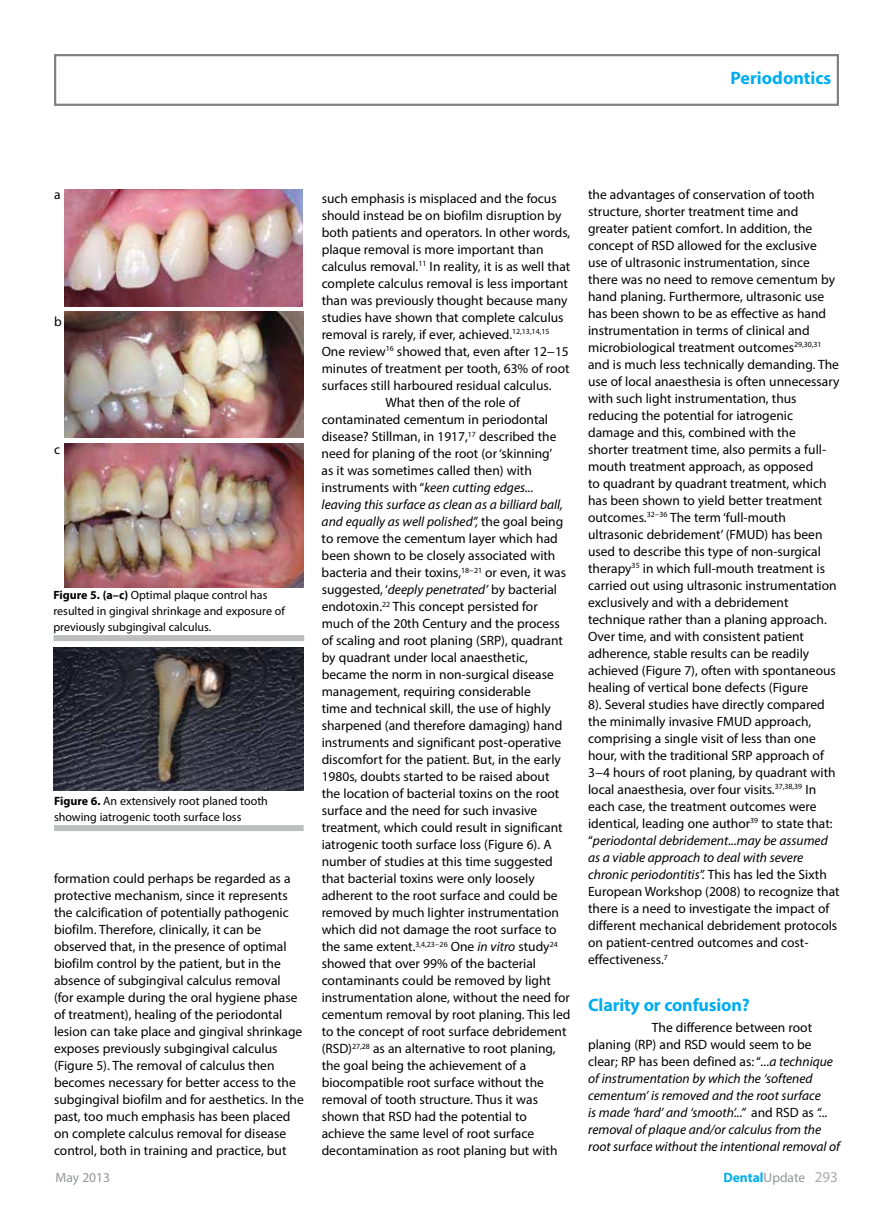
<style>
.page{position:relative;width:893px;height:1212px;background:#fff}
.page>*{position:absolute;margin:0;border:0;box-sizing:border-box;transform-origin:0 0}
.t1{font:700 18px "Myriad Pro";letter-spacing:-.01em;color:#00aeef}
.t2{font:13.5px/17px "Myriad Pro";color:#000}
.t3{font:italic 13.5px/17px "Myriad Pro";color:#000}
.t4{font:700 13.5px "Myriad Pro";color:#00aeef}
.t5{font:13.5px "Myriad Pro";color:#939598}
.t6{font:12px/15.8px "Myriad Pro";color:#000}
.s1{font-weight:700}
.s2{font-style:normal}
.s3{font-style:italic}
.s4{font-weight:400;color:#939598}
.s5{font-weight:400;font-size:15px;color:#a7a9ac}
</style>
<div class="page">
<div style="left:54px;top:54px;width:785px;height:52px;border:2px solid #808285"></div>
<img style="left:64px;top:189px;width:239px;height:118px">
<img style="left:64px;top:312px;width:239px;height:126px">
<img style="left:64px;top:443px;width:240px;height:144px">
<div style="left:53px;top:635px;width:251px;height:6px;background:#bcbec0"></div>
<img style="left:53px;top:647px;width:250px;height:144px">
<div style="left:54px;top:825px;width:250px;height:6px;background:#bcbec0"></div>
<h1 class="t1" style="left:730px;top:66px;width:102px">Periodontics</h1>
<p class="t2" style="left:54px;top:185px;width:8px">a</p>
<p class="t2" style="left:54px;top:313px;width:9px">b</p>
<p class="t2" style="left:54px;top:440px;width:8px">c</p>
<p class="t6" style="left:53px;top:587px;width:233px"><span class="s1">Figure 5. (a–c)</span> Optimal plaque control has resulted in gingival shrinkage and exposure of previously subgingival calculus.</p>
<p class="t6" style="left:54px;top:793px;width:215px"><span class="s1">Figure 6.</span> An extensively root planed tooth showing iatrogenic tooth surface loss</p>
<p class="t2" style="left:54px;top:870px;width:251px">formation could perhaps be regarded as a protective mechanism, since it represents the calcification of potentially pathogenic biofilm. Therefore, clinically, it can be observed that, in the presence of optimal biofilm control by the patient, but in the absence of subgingival calculus removal<br>(for example during the oral hygiene phase of treatment), healing of the periodontal lesion can take place and gingival shrinkage exposes previously subgingival calculus (Figure 5). The removal of calculus then becomes necessary for better access to the subgingival biofilm and for aesthetics. In the past, too much emphasis has been placed on complete calculus removal for disease control, both in training and practice, but</p>
<p class="t2" style="left:322px;top:190px;width:237px">such emphasis is misplaced and the focus</p>
<p class="t2" style="left:322px;top:207px;width:241px">should instead be on biofilm disruption by</p>
<p class="t2" style="left:322px;top:224px;width:250px">both patients and operators. In other words,</p>
<p class="t2" style="left:322px;top:241px;width:223px">plaque removal is more important than</p>
<p class="t2" style="left:322px;top:258px;width:250px">calculus removal.<sup>11</sup> In reality, it is as well that</p>
<p class="t2" style="left:322px;top:275px;width:248px">complete calculus removal is less important</p>
<p class="t2" style="left:322px;top:292px;width:247px">than was previously thought because many</p>
<p class="t2" style="left:322px;top:309px;width:243px">studies have shown that complete calculus</p>
<p class="t2" style="left:322px;top:326px;width:229px">removal is rarely, if ever, achieved.<sup>12,13,14,15</sup></p>
<p class="t2" style="left:322px;top:343px;width:249px">One review<sup>16</sup> showed that, even after 12−15</p>
<p class="t2" style="left:322px;top:360px;width:249px">minutes of treatment per tooth, 63% of root</p>
<p class="t2" style="left:322px;top:377px;width:231px">surfaces still harboured residual calculus.</p>
<p class="t2" style="left:385px;top:394px;width:136px">What then of the role of</p>
<p class="t2" style="left:322px;top:411px;width:228px">contaminated cementum in periodontal</p>
<p class="t2" style="left:322px;top:428px;width:236px">disease? Stillman, in 1917,<sup>17</sup> described the</p>
<p class="t2" style="left:322px;top:445px;width:232px">need for planing of the root (or ‘skinning’</p>
<p class="t2" style="left:322px;top:462px;width:212px">as it was sometimes called then) with</p>
<p class="t3" style="left:322px;top:479px;width:213px"><span class="s2">instruments with “</span>keen cutting edges...</p>
<p class="t3" style="left:322px;top:496px;width:243px">leaving this surface as clean as a billiard ball,</p>
<p class="t3" style="left:322px;top:513px;width:243px">and equally as well polished”, <span class="s2">the goal being</span></p>
<p class="t2" style="left:322px;top:530px;width:238px">to remove the cementum layer which had</p>
<p class="t2" style="left:322px;top:547px;width:235px">been shown to be closely associated with</p>
<p class="t2" style="left:322px;top:564px;width:246px">bacteria and their toxins,<sup>18−21</sup> or even, it was</p>
<p class="t2" style="left:322px;top:581px;width:237px">suggested, ‘<span class="s3">deeply penetrated’</span> by bacterial</p>
<p class="t2" style="left:322px;top:598px;width:218px">endotoxin.<sup>22</sup> This concept persisted for</p>
<p class="t2" style="left:322px;top:615px;width:240px">much of the 20th Century and the process</p>
<p class="t2" style="left:322px;top:632px;width:243px">of scaling and root planing (SRP), quadrant</p>
<p class="t2" style="left:322px;top:649px;width:208px">by quadrant under local anaesthetic,</p>
<p class="t2" style="left:322px;top:666px;width:234px">became the norm in non-surgical disease</p>
<p class="t2" style="left:322px;top:683px;width:211px">management, requiring considerable</p>
<p class="t2" style="left:322px;top:700px;width:231px">time and technical skill, the use of highly</p>
<p class="t2" style="left:322px;top:717px;width:242px">sharpened (and therefore damaging) hand</p>
<p class="t2" style="left:322px;top:734px;width:241px">instruments and significant post-operative</p>
<p class="t2" style="left:322px;top:751px;width:241px">discomfort for the patient. But, in the early</p>
<p class="t2" style="left:322px;top:768px;width:229px">1980s, doubts started to be raised about</p>
<p class="t2" style="left:322px;top:785px;width:239px">the location of bacterial toxins on the root</p>
<p class="t2" style="left:322px;top:802px;width:217px">surface and the need for such invasive</p>
<p class="t2" style="left:322px;top:819px;width:242px">treatment, which could result in significant</p>
<p class="t2" style="left:322px;top:836px;width:231px">iatrogenic tooth surface loss (Figure 6). A</p>
<p class="t2" style="left:322px;top:853px;width:233px">number of studies at this time suggested</p>
<p class="t2" style="left:322px;top:870px;width:215px">that bacterial toxins were only loosely</p>
<p class="t2" style="left:322px;top:887px;width:237px">adherent to the root surface and could be</p>
<p class="t2" style="left:322px;top:904px;width:239px">removed by much lighter instrumentation</p>
<p class="t2" style="left:322px;top:921px;width:236px">which did not damage the root surface to</p>
<p class="t2" style="left:322px;top:938px;width:238px">the same extent.<sup>3,4,23−26</sup> One <span class="s3">in vitro</span> study<sup>24</sup></p>
<p class="t2" style="left:322px;top:955px;width:216px">showed that over 99% of the bacterial</p>
<p class="t2" style="left:322px;top:972px;width:231px">contaminants could be removed by light</p>
<p class="t2" style="left:322px;top:989px;width:250px">instrumentation alone, without the need for</p>
<p class="t2" style="left:322px;top:1006px;width:250px">cementum removal by root planing. This led</p>
<p class="t2" style="left:322px;top:1023px;width:246px">to the concept of root surface debridement</p>
<p class="t2" style="left:322px;top:1040px;width:236px">(RSD)<sup>27,28</sup> as an alternative to root planing,</p>
<p class="t2" style="left:322px;top:1057px;width:206px">the goal being the achievement of a</p>
<p class="t2" style="left:322px;top:1074px;width:224px">biocompatible root surface without the</p>
<p class="t2" style="left:322px;top:1091px;width:218px">removal of tooth structure. Thus it was</p>
<p class="t2" style="left:322px;top:1108px;width:207px">shown that RSD had the potential to</p>
<p class="t2" style="left:322px;top:1125px;width:214px">achieve the same level of root surface</p>
<p class="t2" style="left:322px;top:1142px;width:237px">decontamination as root planing but with</p>
<p class="t2" style="left:588px;top:185px;width:253px">the advantages of conservation of tooth structure, shorter treatment time and greater patient comfort. In addition, the concept of RSD allowed for the exclusive use of ultrasonic instrumentation, since there was no need to remove cementum by hand planing. Furthermore, ultrasonic use has been shown to be as effective as hand instrumentation in terms of clinical and microbiological treatment outcomes<sup>29,30,31 </sup>and is much less technically demanding. The use of local anaesthesia is often unnecessary with such light instrumentation, thus reducing the potential for iatrogenic damage and this, combined with the shorter treatment time, also permits a full&shy;mouth treatment approach, as opposed<br>to quadrant by quadrant treatment, which has been shown to yield better treatment outcomes.<sup>32−36</sup> The term ‘full-mouth ultrasonic debridement’ (FMUD) has been used to describe this type of non-surgical therapy<sup>35</sup> in which full-mouth treatment is carried out using ultrasonic instrumentation exclusively and with a debridement technique rather than a planing approach.<br>Over time, and with consistent patient adherence, stable results can be readily achieved (Figure 7), often with spontaneous healing of vertical bone defects (Figure<br>8). Several studies have directly compared the minimally invasive FMUD approach, comprising a single visit of less than one hour, with the traditional SRP approach of 3−4 hours of root planing, by quadrant with local anaesthesia, over four visits.<sup>37,38,39</sup> In each case, the treatment outcomes were identical, leading one author<sup>39</sup> to state that: “<span class="s3">periodontal debridement...may be assumed as a viable approach to deal with severe chronic periodontitis”.</span> This has led the Sixth European Workshop (2008) to recognize that there is a need to investigate the impact of different mechanical debridement protocols on patient-centred outcomes and cost&shy;effectiveness.<sup>7</sup></p>
<h1 class="t1" style="left:588px;top:993px;width:163px">Clarity or confusion?</h1>
<p class="t3" style="left:588px;top:1019px;width:253px;text-indent:64px"><span class="s2">The difference between root planing (RP) and RSD would seem to be clear; RP has been defined as: “</span>...a technique of instrumentation by which the ‘softened cementum’ is removed and the root surface<br>is made ‘hard’ and ‘smooth’...” <span class="s2">and RSD as</span> “... removal of plaque and/or calculus from the root surface without the intentional removal of</p>
<p class="t5" style="left:56px;top:1168px;width:56px">May 2013</p>
<p class="t4" style="left:723px;top:1168px;width:116px">Dental<span class="s4">Update</span> <span class="s5">293</span></p>
</div>
